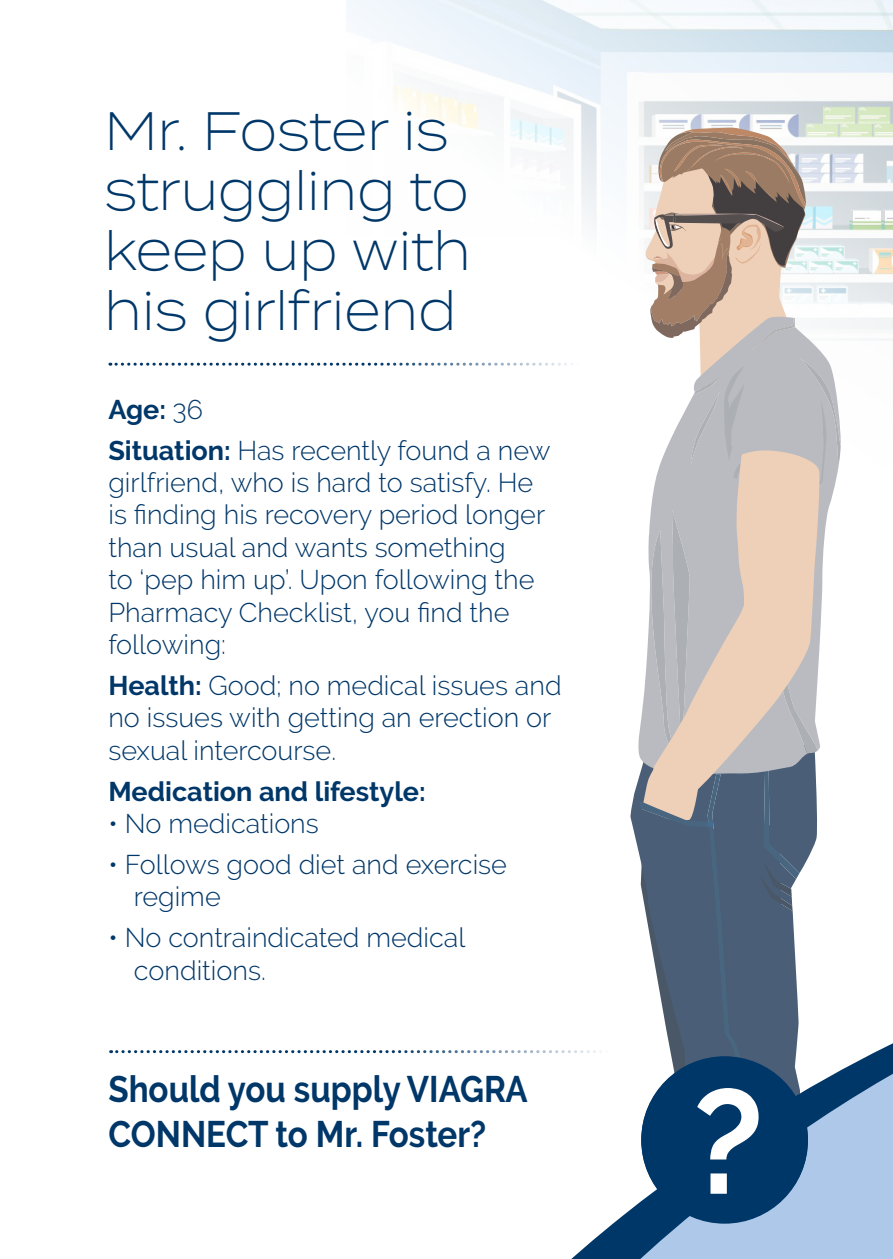
<style>
.page{position:relative;width:893px;height:1259px;background:#fff}
.page>*{position:absolute;margin:0;border:0;box-sizing:border-box;transform-origin:0 0}
.t1{font:700 147px "Raleway";color:#fff}
.t2{font:700 138.9px "Raleway";color:#fff}
.Heading{font:300 54px/60px "Termina";letter-spacing:-.01em;color:#003769;scale:.9 1}
.Question{font:700 36.9px/45px "Raleway";color:#003769;scale:.9 1}
.Subhead{font:300 27px/32.4px "Raleway";color:#003769}
.Bullet{font:300 27px/32.4px "Raleway";color:#003769}
.Subhead-2{font:700 27px "Raleway";color:#003769}
.s1{font-weight:300}
.s2{font-weight:700}
</style>
<div class="page">
<img style="left:346px;top:0;width:547px;height:363px">
<svg style="left:630px;top:777px;width:78px;height:170px;fill:#4a5f77"></svg>
<div style="left:708px;top:797px;width:87px;height:150px;background:#4a5f77"></div>
<svg style="left:638px;top:316px;width:197px;height:450px"></svg>
<svg style="left:649px;top:510px;width:4px;height:246px"></svg>
<svg style="left:760px;top:797px;width:57px;height:114px"></svg>
<svg style="left:646px;top:128px;width:195px;height:356px"></svg>
<svg style="left:653px;top:449px;width:167px;height:348px;background:#cabfb9"></svg>
<svg style="left:639px;top:766px;width:74px;height:90px;background:#898b91"></svg>
<svg style="left:110px;top:363px;width:463px;height:3px"></svg>
<svg style="left:111px;top:1050px;width:315px;height:3px"></svg>
<svg style="left:426px;top:947px;width:370px;height:107px"></svg>
<svg style="left:492px;top:963px;width:401px;height:296px"></svg>
<div style="left:641px;top:1057px;width:167px;height:166px;background:#003769;border-radius:50%"></div>
<p class="Heading" style="left:104px;top:98px;width:409px">Mr. Foster is struggling to keep up with his girlfriend</p>
<p class="Subhead-2" style="left:108px;top:394px;width:96px">Age: <span class="s1">36</span></p>
<p class="Subhead" style="left:108px;top:434px;width:444px"><span class="s2">Situation:</span> Has recently found a new girlfriend, who is hard to satisfy. He is finding his recovery period longer than usual and wants something<br>to ‘pep him up’. Upon following the<br>Pharmacy Checklist, you find the following:</p>
<p class="Subhead" style="left:108px;top:669px;width:455px"><span class="s2">Health:</span> Good; no medical issues and no issues with getting an erection or sexual intercourse.</p>
<p class="Subhead-2" style="left:108px;top:776px;width:319px">Medication and lifestyle:</p>
<p class="Bullet" style="left:108px;top:807px;width:212px">• No medications</p>
<p class="Bullet" style="left:134px;top:848px;width:375px;text-indent:-26px">• Follows good diet and exercise regime</p>
<p class="Bullet" style="left:134px;top:921px;width:333px;text-indent:-26px">• No contraindicated medical conditions.</p>
<p class="Question" style="left:108px;top:1067px;width:467px">Should you supply VIAGRA<br>CONNECT to Mr. Foster?</p>
<p class="t1" style="left:692px;top:1058px;width:73px">?</p>
<p class="t2" style="left:687px;top:1079px;width:69px">?</p>
</div>
